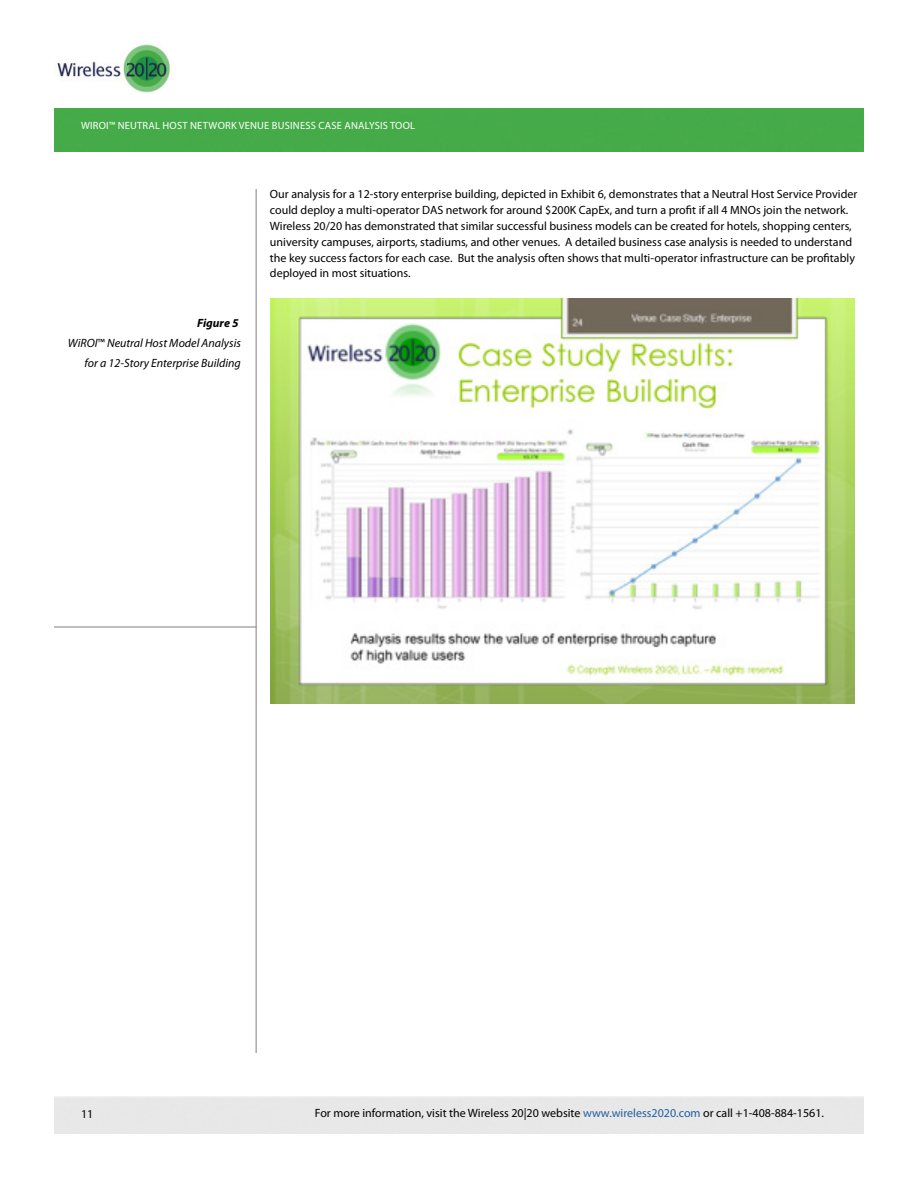
<style>
.page{position:relative;width:918px;height:1188px;background:#fff}
.page>*{position:absolute;margin:0;border:0;box-sizing:border-box;transform-origin:0 0}
.t1{font:12px/15.9px "Myriad Pro";color:#000}
.t2{font:italic 12px/20.2px "Myriad Pro";color:#000;text-align:right}
.t3{font:10.5px "Myriad Pro";letter-spacing:.02em;color:#fff}
.s1{font-weight:700}
.s2{font-style:normal}
.s3{color:#215e9e}
</style>
<div class="page">
<div style="left:54px;top:108px;width:810px;height:44px;background:#45ab49"></div>
<img style="left:57px;top:44px;width:113px;height:49px">
<hr style="left:256px;top:189px;width:1px;height:864px;background:#808084">
<hr style="left:54px;top:627px;width:202px;height:1px;background:#808084">
<img style="left:270px;top:299px;width:585px;height:405px">
<p class="t3" style="left:81px;top:119px;width:63px">Wiroi™ neutral</p>
<p class="t3" style="left:163px;top:119px;width:8px">host</p>
<p class="t3" style="left:190px;top:119px;width:8px">networ</p>
<p class="t3" style="left:231px;top:119px;width:69px">k venue business</p>
<p class="t3" style="left:318px;top:119px;width:7px">case</p>
<p class="t3" style="left:344px;top:119px;width:8px">anal</p>
<p class="t3" style="left:369px;top:119px;width:29px">ysis tool</p>
<p class="t2" style="left:68px;top:313px;width:175px"><span class="s1">Figure 5<br></span>WiROI<span class="s2">™</span> Neutral Host Model Analysis for a 12-Story Enterprise Building</p>
<p class="t1" style="left:270px;top:186px;width:589px">Our analysis for a 12-story enterprise building, depicted in Exhibit 6, demonstrates that a Neutral Host Service Provider could deploy a multi-operator DAS network for around $200K CapEx, and turn a profit if all 4 MNOs join the network.<br>Wireless 20/20 has demonstrated that similar successful business models can be created for hotels, shopping centers, university campuses, airports, stadiums, and other venues. A detailed business case analysis is needed to understand the key success factors for each case. But the analysis often shows that multi-operator infrastructure can be profitably deployed in most situations.</p>
<p class="t1" style="left:81px;top:1105px;width:14px">11</p>
<p class="t1" style="left:315px;top:1105px;width:511px">For more information, visit the Wireless 20|20 website <span class="s3">www.wireless2020.com</span> or call +1-408-884-1561.</p>
</div>
